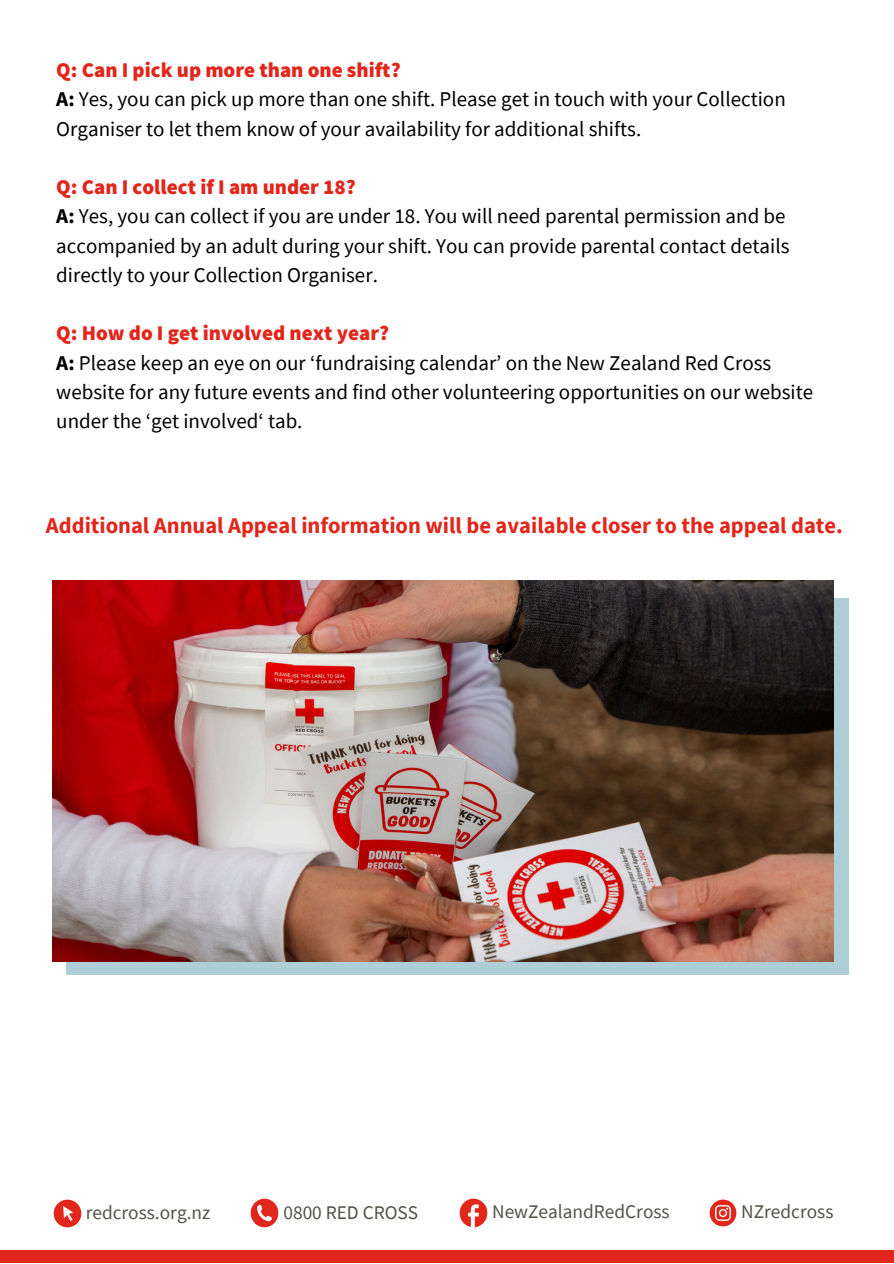
<style>
.page{position:relative;width:894px;height:1264px;background:#fff}
.page>*{position:absolute;margin:0;border:0;box-sizing:border-box;transform-origin:0 0}
.t1{font:700 22.5px "Source Sans Pro";color:#e1261c}
.t2{font:21px/29.2px "Source Sans Pro";color:#000}
.t3{font:19.35px "Source Sans Pro";color:#51534a}
.s1{font-weight:900;color:#e1261c}
.s2{font-weight:700}
</style>
<div class="page">
<div style="left:0;top:1250px;width:893px;height:13px;background:#e1261c"></div>
<img style="left:709px;top:1199px;width:28px;height:28px">
<img style="left:459px;top:1198px;width:29px;height:29px">
<img style="left:250px;top:1198px;width:29px;height:29px">
<img style="left:53px;top:1199px;width:29px;height:29px">
<div style="left:67px;top:598px;width:781px;height:377px;background:#afcfd8"></div>
<img style="left:52px;top:580px;width:781px;height:381px">
<h2 class="t2" style="left:56px;top:55px;width:730px"><span class="s1">Q: Can I pick up more than one shift?<br></span><span class="s2">A:</span> Yes, you can pick up more than one shift. Please get in touch with your Collection<br>Organiser to let them know of your availability for additional shifts.</h2>
<h2 class="t2" style="left:56px;top:172px;width:734px"><span class="s1">Q: Can I collect if I am under 18?<br></span><span class="s2">A:</span> Yes, you can collect if you are under 18. You will need parental permission and be accompanied by an adult during your shift. You can provide parental contact details directly to your Collection Organiser.</h2>
<h2 class="t2" style="left:56px;top:318px;width:758px"><span class="s1">Q: How do I get involved next year?<br></span><span class="s2">A:</span> Please keep an eye on our ‘fundraising calendar’ on the New Zealand Red Cross website for any future events and find other volunteering opportunities on our website under the ‘get involved‘ tab.</h2>
<p class="t1" style="left:46px;top:511px;width:798px">Additional Annual Appeal information will be available closer to the appeal date.</p>
<p class="t3" style="left:86px;top:1200px;width:126px">redcross.org.nz</p>
<h3 class="t3" style="left:283px;top:1200px;width:136px">0800 RED CROSS</h3>
<p class="t3" style="left:492px;top:1199px;width:179px">NewZealandRedCross</p>
<p class="t3" style="left:741px;top:1199px;width:94px">NZredcross</p>
</div>
